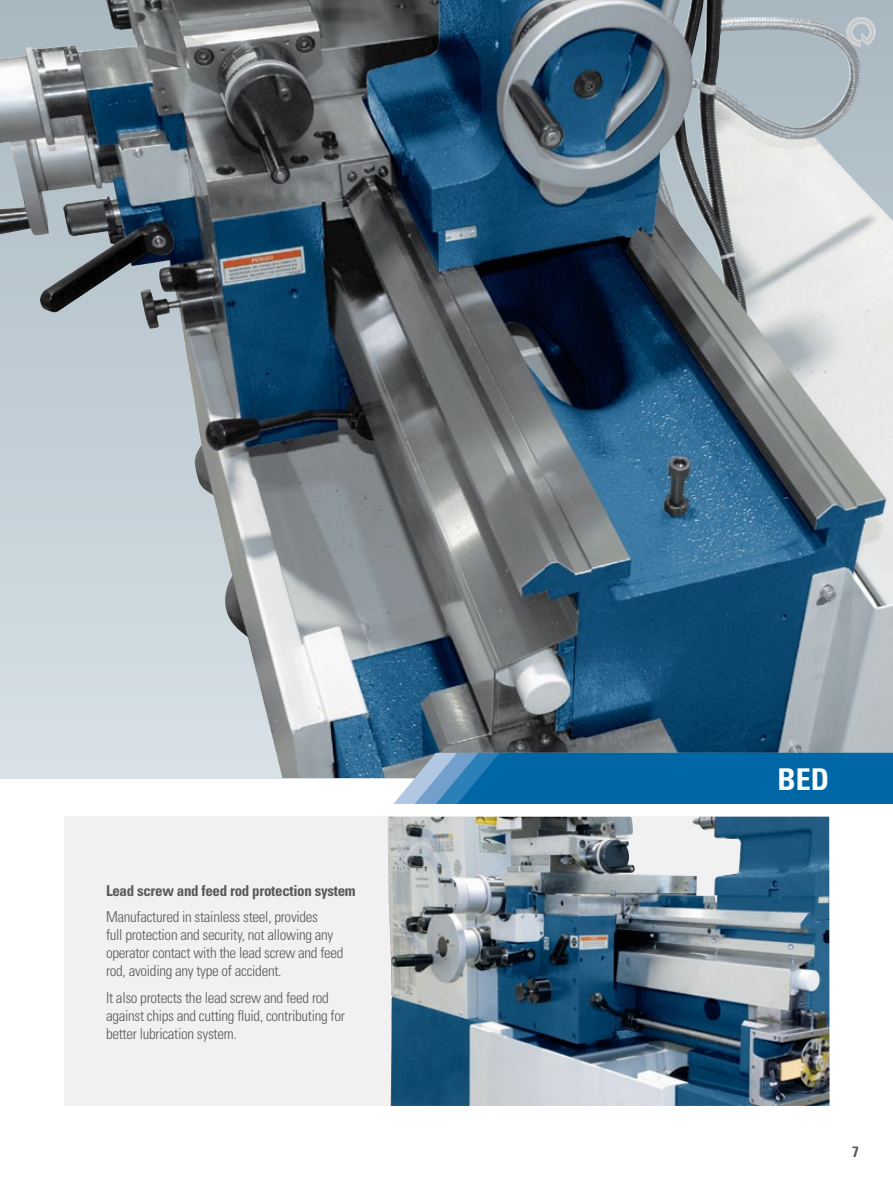
<style>
.page{position:relative;width:893px;height:1191px;background:#fff}
.page>*{position:absolute;margin:0;border:0;box-sizing:border-box;transform-origin:0 0}
.t1{font:700 condensed 30px "Univers";color:#fff}
.t2{font:300 condensed 15px/18px "Univers";letter-spacing:-.02em;color:#58595b}
.t3{font:700 condensed 15px "Univers";letter-spacing:-.02em;color:#58595b}
</style>
<div class="page">
<div style="left:64px;top:816px;width:766px;height:290px;background:#f1f1f2"></div>
<img style="left:387px;top:816px;width:442px;height:290px">
<img style="left:1px;top:0;width:892px;height:778px">
<svg style="left:0;top:0;width:1px;height:778px"></svg>
<svg style="left:393px;top:753px;width:500px;height:51px;background:#1471ab"></svg>
<svg style="left:846px;top:17px;width:30px;height:30px"></svg>
<p class="t3" style="left:106px;top:881px;width:251px">Lead screw and feed rod protection system</p>
<p class="t2" style="left:106px;top:908px;width:239px">Manufactured in stainless steel, provides<br>full protection and security, not allowing any operator contact with the lead screw and feed rod, avoiding any type of accident.</p>
<p class="t2" style="left:106px;top:988px;width:240px">It also protects the lead screw and feed rod against chips and cutting fluid, contributing for better lubrication system.</p>
<h1 class="t1" style="left:777px;top:761px;width:35px">Bed</h1>
<p class="t3" style="left:852px;top:1142px;width:8px">7</p>
</div>
